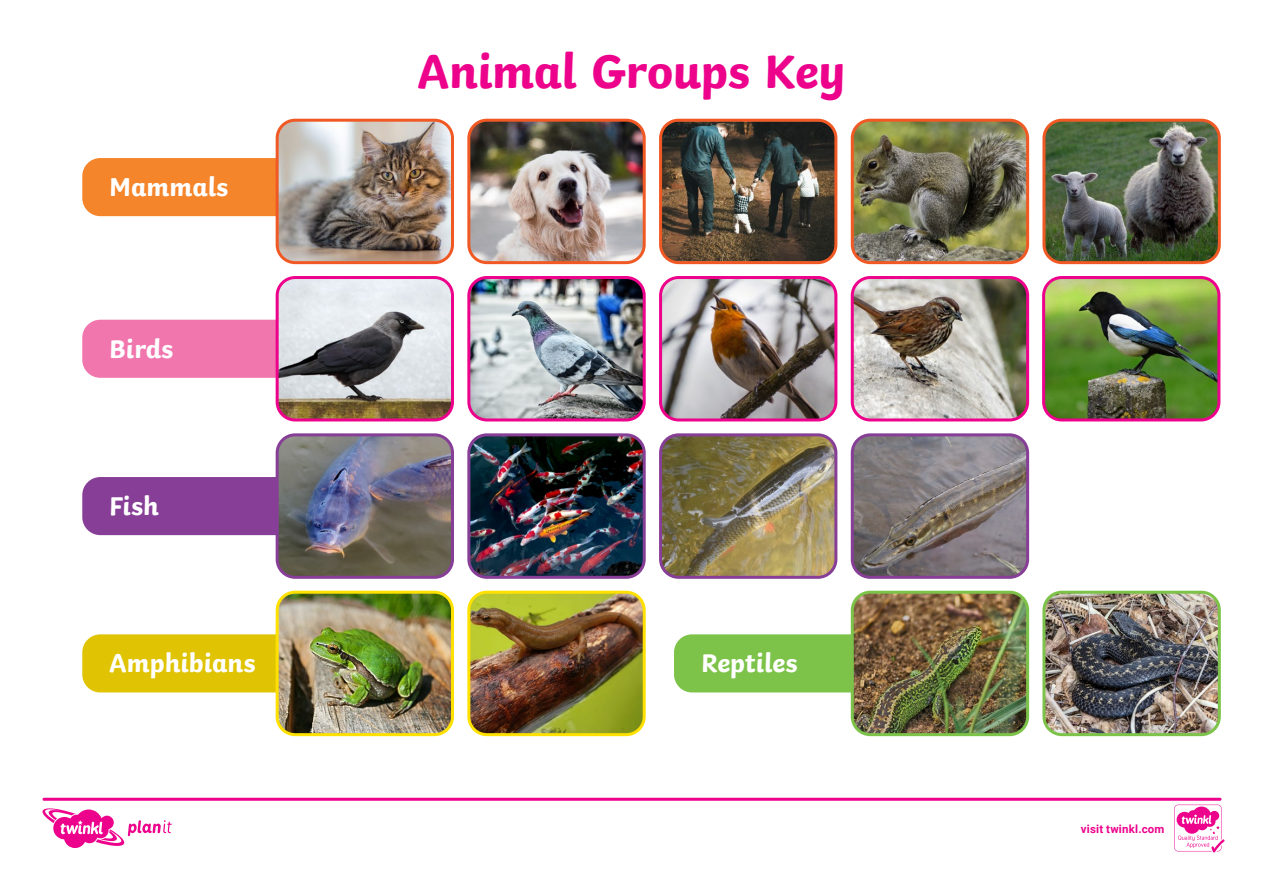
<style>
.page{position:relative;width:1263px;height:893px;background:#fff}
.page>*{position:absolute;margin:0;border:0;box-sizing:border-box;transform-origin:0 0}
.Heading_1{font:700 49.5px "Twinkl";letter-spacing:-.01em;color:#ed028c}
.Heading_3{font:700 27px "Twinkl";color:#fff}
.t1{font:700 11.4px "Roboto";letter-spacing:.02em;color:#ed028c}
</style>
<div class="page">
<div style="left:82px;top:158px;width:313px;height:58px;background:#f5852a;border-radius:18px"></div>
<div style="left:82px;top:320px;width:313px;height:58px;background:#f176ae;border-radius:18px"></div>
<div style="left:82px;top:477px;width:313px;height:58px;background:#873e97;border-radius:18px"></div>
<div style="left:82px;top:634px;width:313px;height:58px;background:#e0c403;border-radius:18px"></div>
<div style="left:674px;top:634px;width:312px;height:58px;background:#7dc34a;border-radius:18px"></div>
<img style="left:277px;top:120px;width:173px;height:143px">
<div style="left:276px;top:119px;width:178px;height:145px;border:3px solid #f15924;border-radius:18px"></div>
<img style="left:277px;top:280px;width:173px;height:140px">
<div style="left:276px;top:276px;width:178px;height:145px;border:3px solid #ed028c;border-radius:18px"></div>
<img style="left:277px;top:437px;width:173px;height:138px">
<div style="left:276px;top:433px;width:178px;height:146px;border:3px solid #873e97;border-radius:18px"></div>
<img style="left:277px;top:592px;width:173px;height:143px">
<div style="left:276px;top:591px;width:178px;height:145px;border:3px solid #ffe101;border-radius:18px"></div>
<img style="left:852px;top:592px;width:176px;height:143px">
<div style="left:851px;top:591px;width:178px;height:145px;border:3px solid #7dc34a;border-radius:18px"></div>
<img style="left:471px;top:120px;width:171px;height:140px">
<div style="left:467px;top:119px;width:179px;height:145px;border:3px solid #f15924;border-radius:18px"></div>
<img style="left:471px;top:280px;width:171px;height:140px">
<div style="left:467px;top:276px;width:179px;height:145px;border:3px solid #ed028c;border-radius:18px"></div>
<img style="left:471px;top:437px;width:171px;height:138px">
<div style="left:467px;top:433px;width:179px;height:146px;border:3px solid #873e97;border-radius:18px"></div>
<img style="left:471px;top:592px;width:171px;height:140px">
<div style="left:467px;top:591px;width:179px;height:145px;border:3px solid #ffe101;border-radius:18px"></div>
<img style="left:1046px;top:592px;width:171px;height:140px">
<div style="left:1042px;top:591px;width:179px;height:145px;border:3px solid #7dc34a;border-radius:18px"></div>
<img style="left:663px;top:121px;width:173px;height:141px">
<div style="left:659px;top:119px;width:178px;height:145px;border:3px solid #f15924;border-radius:18px"></div>
<img style="left:663px;top:280px;width:173px;height:140px">
<div style="left:659px;top:276px;width:178px;height:145px;border:3px solid #ed028c;border-radius:18px"></div>
<img style="left:663px;top:437px;width:173px;height:138px">
<div style="left:659px;top:433px;width:178px;height:146px;border:3px solid #873e97;border-radius:18px"></div>
<img style="left:855px;top:437px;width:170px;height:138px">
<div style="left:851px;top:433px;width:178px;height:146px;border:3px solid #873e97;border-radius:18px"></div>
<img style="left:852px;top:120px;width:176px;height:143px">
<div style="left:851px;top:119px;width:178px;height:145px;border:3px solid #f15924;border-radius:18px"></div>
<img style="left:852px;top:280px;width:176px;height:140px">
<div style="left:851px;top:276px;width:178px;height:145px;border:3px solid #ed028c;border-radius:18px"></div>
<img style="left:1046px;top:280px;width:173px;height:140px">
<div style="left:1042px;top:276px;width:178px;height:145px;border:3px solid #ed028c;border-radius:18px"></div>
<img style="left:1046px;top:120px;width:171px;height:140px">
<div style="left:1042px;top:119px;width:179px;height:145px;border:3px solid #f15924;border-radius:18px"></div>
<svg style="left:42px;top:798px;width:1182px;height:54px"></svg>
<p class="Heading_3" style="left:109px;top:165px;width:120px">Mammals</p>
<p class="Heading_3" style="left:109px;top:326px;width:66px">Birds</p>
<p class="Heading_3" style="left:109px;top:484px;width:51px">Fish</p>
<p class="Heading_1" style="left:417px;top:31px;width:430px">Animal Groups Key</p>
<p class="Heading_3" style="left:109px;top:641px;width:148px">Amphibians</p>
<p class="Heading_3" style="left:701px;top:641px;width:98px">Reptiles</p>
<p class="t1" style="left:1081px;top:821px;width:85px">visit twinkl.com</p>
</div>
